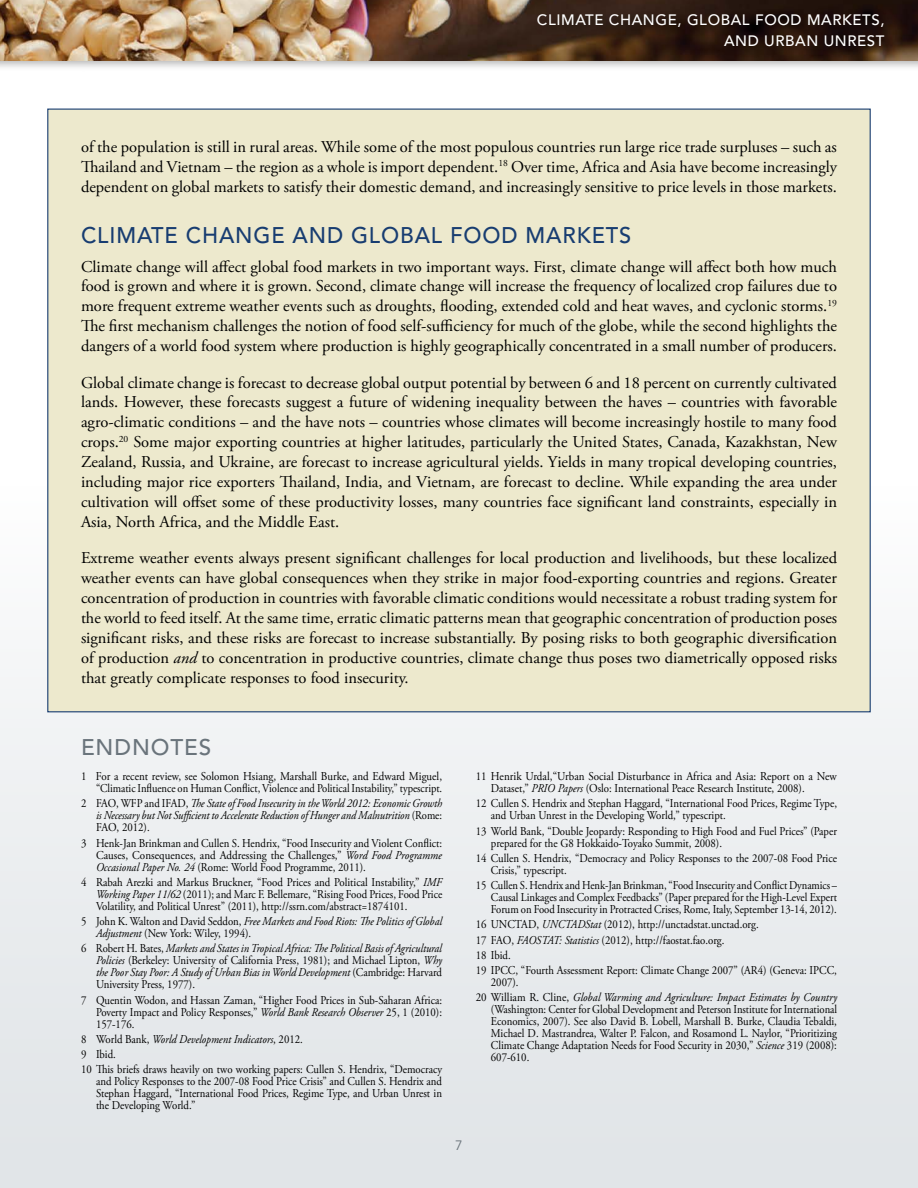
<style>
.page{position:relative;width:918px;height:1188px;background:#fff}
.page>*{position:absolute;margin:0;border:0;box-sizing:border-box;transform-origin:0 0}
.subs{font:500 22.5px "Avenir LT Std";letter-spacing:.04em;color:#183d71}
.subs-2{font:500 22.5px "Avenir LT Std";letter-spacing:.04em;color:#6a747b}
.body{font:16.5px/19.8px "Adobe Garamond Pro";color:#000;text-align:justify}
.t1{font:500 15px/21px "Avenir LT Std";letter-spacing:.04em;color:#fff;text-align:right}
.t2{font:13.5px "Avenir LT Std";color:#6a747b}
.endnotes{font:12px/12px "Adobe Garamond Pro";color:#000;scale:.9 1}
.endnotes-2{font:12px/12px "Adobe Garamond Pro";color:#000;text-align:justify;scale:.91 1}
.endnotes-3{font:italic 12px/12px "Adobe Garamond Pro";color:#000;text-align:justify;scale:.89 1}
.endnotes-4{font:12px/12px "Adobe Garamond Pro";color:#000;text-align:justify;scale:.88 1}
.endnotes-5{font:italic 12px/12px "Adobe Garamond Pro";color:#000;scale:.9 1}
.endnotes-6{font:12px/12px "Adobe Garamond Pro";color:#000;scale:.92 1}
.s1{font-style:italic}
.s2{font-style:normal}
</style>
<div class="page">
<div style="left:0;top:486px;width:918px;height:702px;background:#e8ebed"></div>
<hr style="left:0;top:486px;width:1px;height:702px;background:#e1e5e8">
<div style="left:0;top:0;width:918px;height:72px;background:#000;opacity:.3"></div>
<img style="left:0;top:0;width:918px;height:60px">
<div style="left:534px;top:10px;width:361px;height:49px;background:#000;opacity:.5"></div>
<div style="left:47px;top:109px;width:824px;height:603px;background:#ede9cd;border:1px solid #183d71"></div>
<p class="t1" style="left:537px;top:10px;width:349px">CLIMATE CHANGE, GLOBAL FOOD MARKETS,<br>AND URBAN UNREST</p>
<p class="body" style="left:81px;top:137px;width:758px">of the population is still in rural areas. While some of the most populous countries run large rice trade surpluses – such as Thailand and Vietnam – the region as a whole is import dependent.<sup>18</sup> Over time, Africa and Asia have become increasingly dependent on global markets to satisfy their domestic demand, and increasingly sensitive to price levels in those markets.</p>
<p class="subs" style="left:81px;top:222px;width:552px">CLIMATE CHANGE AND GLOBAL FOOD MARKETS</p>
<p class="body" style="left:81px;top:257px;width:758px">Climate change will affect global food markets in two important ways. First, climate change will affect both how much food is grown and where it is grown. Second, climate change will increase the frequency of localized crop failures due to more frequent extreme weather events such as droughts, flooding, extended cold and heat waves, and cyclonic storms.<sup>19<br></sup>The first mechanism challenges the notion of food self-sufficiency for much of the globe, while the second highlights the dangers of a world food system where production is highly geographically concentrated in a small number of producers.</p>
<p class="body" style="left:81px;top:373px;width:758px">Global climate change is forecast to decrease global output potential by between 6 and 18 percent on currently cultivated lands. However, these forecasts suggest a future of widening inequality between the haves – countries with favorable agro-climatic conditions – and the have nots – countries whose climates will become increasingly hostile to many food crops.<sup>20</sup> Some major exporting countries at higher latitudes, particularly the United States, Canada, Kazakhstan, New Zealand, Russia, and Ukraine, are forecast to increase agricultural yields. Yields in many tropical developing countries, including major rice exporters Thailand, India, and Vietnam, are forecast to decline. While expanding the area under cultivation will offset some of these productivity losses, many countries face significant land constraints, especially in Asia, North Africa, and the Middle East.</p>
<p class="body" style="left:81px;top:549px;width:758px">Extreme weather events always present significant challenges for local production and livelihoods, but these localized weather events can have global consequences when they strike in major food-exporting countries and regions. Greater concentration of production in countries with favorable climatic conditions would necessitate a robust trading system for the world to feed itself. At the same time, erratic climatic patterns mean that geographic concentration of production poses significant risks, and these risks are forecast to increase substantially. By posing risks to both geographic diversification of production <span class="s1">and</span> to concentration in productive countries, climate change thus poses two diametrically opposed risks that greatly complicate responses to food insecurity.</p>
<p class="subs-2" style="left:81px;top:735px;width:132px">ENDNOTES</p>
<p class="endnotes-2" style="left:81px;top:771px;width:398px;text-align:right">1 For a recent review, see Solomon Hsiang, Marshall Burke, and Edward Miguel, “Climatic Influence on Human Conflict, Violence and Political Instability,” typescript.</p>
<p class="endnotes-3" style="left:96px;top:798px;width:391px;text-indent:-15px"><span class="s2">2 FAO, WFP and IFAD,</span> The State of Food Insecurity in the World 2012: Economic Growth is Necessary but Not Sufficient to Accelerate Reduction of Hunger and Malnutrition <span class="s2">(Rome:<br>FAO, 2012).</span></p>
<p class="endnotes" style="left:96px;top:837px;width:386px;text-align:justify;text-indent:-15px">3 Henk-Jan Brinkman and Cullen S. Hendrix, “Food Insecurity and Violent Conflict:<br>Causes, Consequences, and Addressing the Challenges,” <span class="s1">Word Food Programme Occasional Paper No. 24</span> (Rome: World Food Programme, 2011).</p>
<p class="endnotes-2" style="left:96px;top:877px;width:382px;text-indent:-15px">4 Rabah Arezki and Markus Bruckner, “Food Prices and Political Instability,” <span class="s1">IMF Working Paper 11/62</span> (2011); and Marc F. Bellemare, “Rising Food Prices, Food Price Volatility, and Political Unrest” (2011), http://ssrn.com/abstract=1874101.</p>
<p class="endnotes-5" style="left:96px;top:916px;width:386px;text-indent:-15px"><span class="s2">5 John K. Walton and David Seddon,</span> Free Markets and Food Riots: The Politics of Global<br>Adjustment <span class="s2">(New York: Wiley, 1994).</span></p>
<p class="endnotes-3" style="left:96px;top:943px;width:390px;text-indent:-15px"><span class="s2">6 Robert H. Bates,</span> Markets and States in Tropical Africa: The Political Basis of Agricultural Policies <span class="s2">(Berkeley: University of California Press, 1981); and Michael Lipton,</span> Why the Poor Stay Poor: A Study of Urban Bias in World Development <span class="s2">(Cambridge: Harvard University Press, 1977).</span></p>
<p class="endnotes" style="left:96px;top:994px;width:386px;text-align:justify;text-indent:-15px">7 Quentin Wodon, and Hassan Zaman, “Higher Food Prices in Sub-Saharan Africa:<br>Poverty Impact and Policy Responses,” <span class="s1">World Bank Research Observer</span> 25, 1 (2010):<br>157-176.</p>
<p class="endnotes-5" style="left:81px;top:1033px;width:248px"><span class="s2">8 World Bank,</span> World Development Indicators<span class="s2">, 2012.</span></p>
<p class="endnotes" style="left:81px;top:1049px;width:40px">9 Ibid.</p>
<p class="endnotes" style="left:96px;top:1064px;width:386px;text-align:justify;text-indent:-15px">10 This briefs draws heavily on two working papers: Cullen S. Hendrix, “Democracy and Policy Responses to the 2007-08 Food Price Crisis” and Cullen S. Hendrix and Stephan Haggard, “International Food Prices, Regime Type, and Urban Unrest in the Developing World.”</p>
<p class="t2" style="left:455px;top:1137px;width:9px">7</p>
<p class="endnotes-6" style="left:491px;top:771px;width:378px;text-indent:-15px">11 Henrik Urdal,“Urban Social Disturbance in Africa and Asia: Report on a New<br>Dataset,” <span class="s1">PRIO Papers</span> (Oslo: International Peace Research Institute, 2008).</p>
<p class="endnotes" style="left:491px;top:798px;width:386px;text-indent:-15px">12 Cullen S. Hendrix and Stephan Haggard, “International Food Prices, Regime Type, and Urban Unrest in the Developing World,” typescript.</p>
<p class="endnotes" style="left:491px;top:825px;width:386px;text-indent:-15px">13 World Bank, “Double Jeopardy: Responding to High Food and Fuel Prices” (Paper prepared for the G8 Hokkaido-Toyako Summit, 2008).</p>
<p class="endnotes" style="left:491px;top:853px;width:386px;text-indent:-15px">14 Cullen S. Hendrix, “Democracy and Policy Responses to the 2007-08 Food Price<br>Crisis,” typescript.</p>
<p class="endnotes-4" style="left:491px;top:880px;width:395px;text-indent:-15px">15 Cullen S. Hendrix and Henk-Jan Brinkman, “Food Insecurity and Conflict Dynamics – Causal Linkages and Complex Feedbacks” (Paper prepared for the High-Level Expert Forum on Food Insecurity in Protracted Crises, Rome, Italy, September 13-14, 2012).</p>
<p class="endnotes" style="left:476px;top:919px;width:316px">16 UNCTAD, <span class="s1">UNCTADStat</span> (2012), http://unctadstat.unctad.org.</p>
<p class="endnotes" style="left:476px;top:934px;width:278px">17 FAO, <span class="s1">FAOSTAT: Statistics</span> (2012), http://faostat.fao.org.</p>
<p class="endnotes" style="left:476px;top:950px;width:40px">18 Ibid.</p>
<p class="endnotes" style="left:491px;top:965px;width:386px;text-indent:-15px">19 IPCC, “Fourth Assessment Report: Climate Change 2007” (AR4) (Geneva: IPCC,<br>2007).</p>
<p class="endnotes-2" style="left:491px;top:992px;width:382px;text-indent:-15px">20 William R. Cline, <span class="s1">Global Warming and Agriculture: Impact Estimates by Country </span>(Washington: Center for Global Development and Peterson Institute for International Economics, 2007). See also David B. Lobell, Marshall B. Burke, Claudia Tebaldi, Michael D. Mastrandrea, Walter P. Falcon, and Rosamond L. Naylor, “Prioritizing Climate Change Adaptation Needs for Food Security in 2030,” <span class="s1">Science</span> 319 (2008):<br>607-610.</p>
</div>
